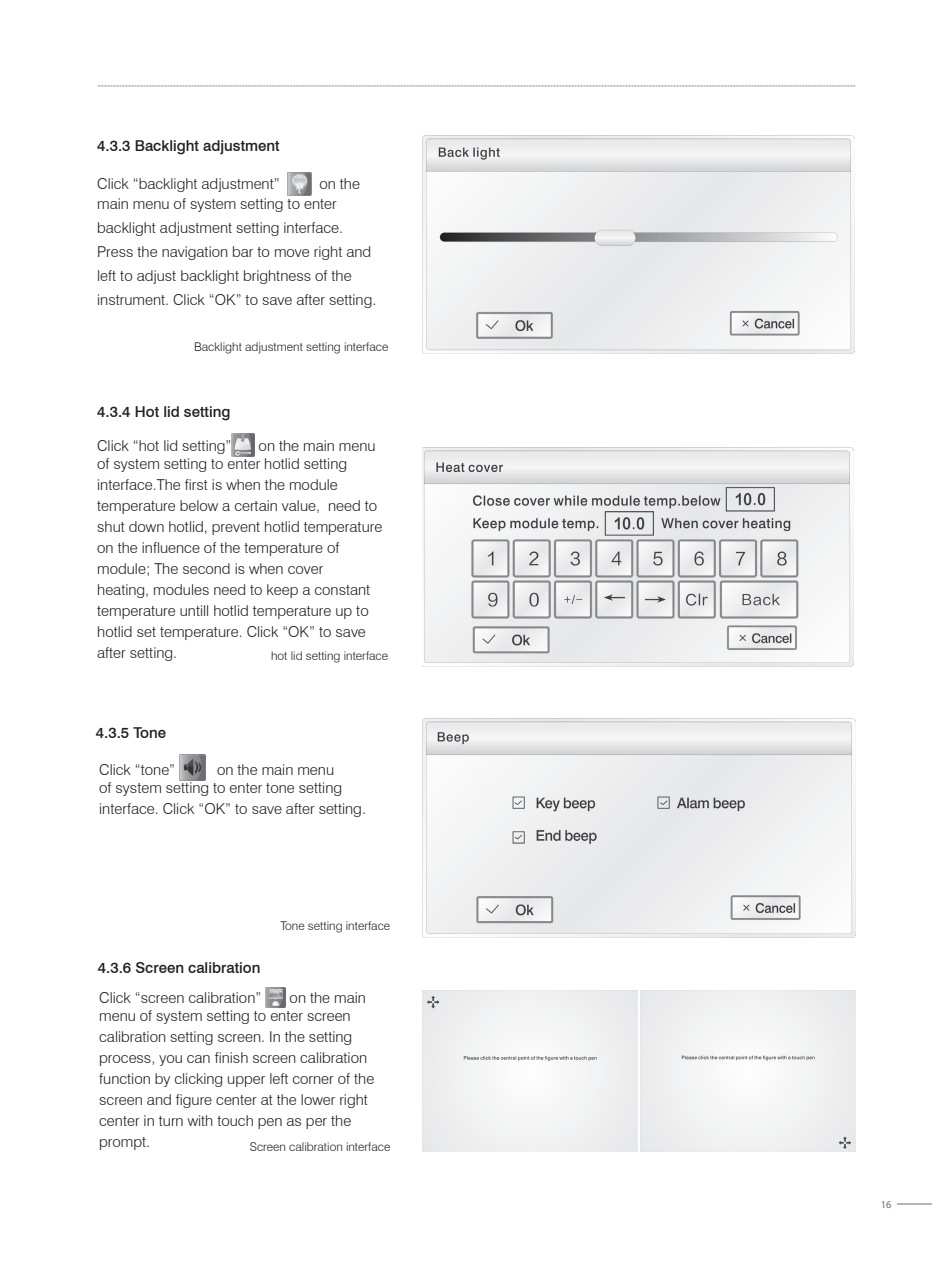
<style>
.page{position:relative;width:932px;height:1263px;background:#fff}
.page>*{position:absolute;margin:0;border:0;box-sizing:border-box;transform-origin:0 0}
.t1{font:300 15px/21px "Swiss 721 BT";color:#231f20}
.t2{font:500 15px "Swiss 721 BT";color:#231f20}
.t3{font:300 12px "Swiss 721 BT";color:#231f20}
.t4{font:10.5px "Myriad Pro";color:#6c6d70}
</style>
<div class="page">
<svg style="left:98px;top:86px;width:757px;height:1px"></svg>
<hr style="left:896px;top:1204px;width:35px;height:1px;background:#6c6d70">
<img style="left:287px;top:172px;width:24px;height:24px">
<img style="left:231px;top:433px;width:23px;height:23px">
<img style="left:179px;top:754px;width:26px;height:26px">
<img style="left:265px;top:987px;width:20px;height:21px">
<img style="left:422px;top:136px;width:432px;height:218px">
<img style="left:422px;top:448px;width:431px;height:218px">
<img style="left:422px;top:719px;width:432px;height:218px">
<img style="left:422px;top:991px;width:215px;height:161px">
<img style="left:640px;top:991px;width:215px;height:161px">
<p class="t2" style="left:97px;top:137px;width:184px">4.3.3 Backlight adjustment</p>
<p class="t1" style="left:97px;top:173px;width:184px">Click “backlight adjustment”</p>
<p class="t1" style="left:97px;top:174px;width:264px;line-height:19.6px;text-indent:222px">on the main menu of system setting to enter</p>
<p class="t1" style="left:97px;top:216px;width:280px;line-height:24px">backlight adjustment setting interface.<br>Press the navigation bar to move right and left to adjust backlight brightness of the instrument. Click “OK” to save after setting.</p>
<p class="t3" style="left:194px;top:340px;width:196px">Backlight adjustment setting interface</p>
<p class="t2" style="left:97px;top:403px;width:135px">4.3.4 Hot lid setting</p>
<p class="t1" style="left:97px;top:435px;width:136px">Click “hot lid setting”</p>
<p class="t1" style="left:97px;top:437px;width:280px;line-height:18px;text-indent:161px">on the main menu of system setting to enter hotlid setting</p>
<p class="t1" style="left:97px;top:474px;width:286px">interface.The first is when the module temperature below a certain value, need to shut down hotlid, prevent hotlid temperature on the influence of the temperature of module; The second is when cover<br>heating, modules need to keep a constant temperature untill hotlid temperature up to hotlid set temperature. Click “OK” to save after setting.</p>
<p class="t3" style="left:271px;top:648px;width:118px">hot lid setting interface</p>
<p class="t2" style="left:96px;top:723px;width:72px">4.3.5 Tone</p>
<p class="t1" style="left:99px;top:759px;width:77px">Click “tone”</p>
<p class="t1" style="left:99px;top:761px;width:244px;line-height:18px;text-indent:118px">on the main menu of system setting to enter tone setting</p>
<p class="t1" style="left:99px;top:798px;width:268px">interface. Click “OK” to save after setting.</p>
<p class="t2" style="left:98px;top:959px;width:164px">4.3.6 Screen calibration</p>
<p class="t3" style="left:280px;top:919px;width:111px">Tone setting interface</p>
<p class="t1" style="left:99px;top:987px;width:164px">Click “screen calibration”</p>
<p class="t1" style="left:99px;top:988px;width:268px;line-height:18.5px;text-indent:190px">on the main menu of system setting to enter screen</p>
<p class="t1" style="left:99px;top:1026px;width:276px">calibration setting screen. In the setting process, you can finish screen calibration function by clicking upper left corner of the screen and figure center at the lower right center in turn with touch pen as per the prompt.</p>
<p class="t3" style="left:250px;top:1139px;width:142px">Screen calibration interface</p>
<p class="t4" style="left:880px;top:1198px;width:12px">16</p>
</div>
